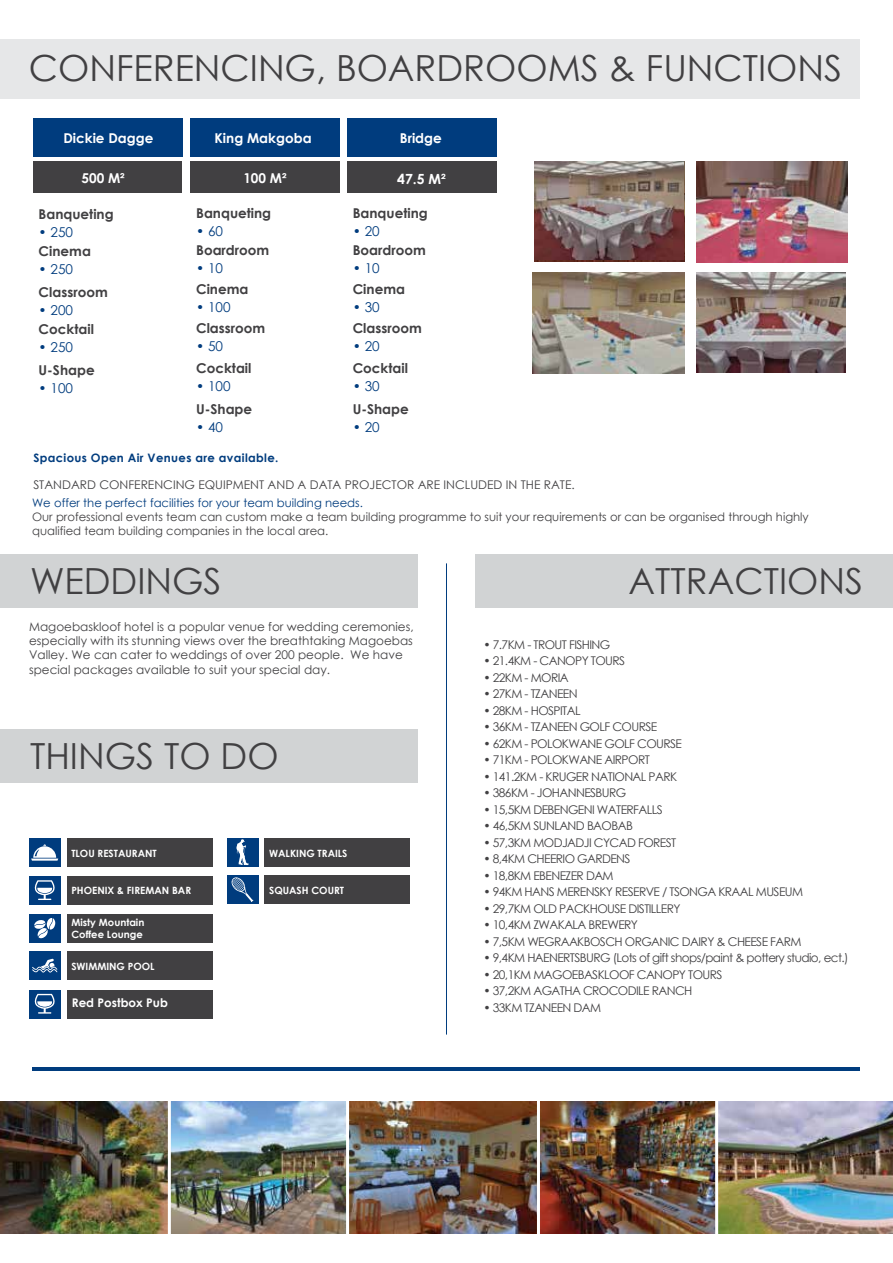
<style>
.page{position:relative;width:893px;height:1263px;background:#fff}
.page>*{position:absolute;margin:0;border:0;box-sizing:border-box;transform-origin:0 0}
.t1{font:36px "Century Gothic";color:#414042}
.t2{font:700 13.95px "Century Gothic";color:#fff}
.t3{font:700 13.5px "Century Gothic";color:#414042}
.t4{font:13.5px "Century Gothic";color:#003c7e}
.t5{font:700 13.5px "Century Gothic";color:#fff}
.t6{font:12px "Century Gothic";letter-spacing:-.05em;color:#414042}
.t7{font:12px/14.4px "Century Gothic";color:#414042}
.t8{font:700 12px "Century Gothic";color:#fff}
.t9{font:11.7px/14px "Century Gothic";color:#414042}
.t10{font:11.7px "Century Gothic";color:#003c7e}
.t11{font:700 11.7px "Century Gothic";letter-spacing:.03em;color:#003c7e}
.t12{font:700 10.05px/12px "Century Gothic";color:#fff}
</style>
<div class="page">
<img style="left:0;top:1102px;width:168px;height:131px">
<img style="left:171px;top:1102px;width:175px;height:131px">
<img style="left:349px;top:1102px;width:188px;height:131px">
<img style="left:540px;top:1102px;width:175px;height:131px">
<img style="left:718px;top:1102px;width:175px;height:131px">
<hr style="left:33px;top:1067px;width:827px;height:3px;background:#003c7e">
<div style="left:33px;top:162px;width:148px;height:31px;background:#414042"></div>
<div style="left:33px;top:118px;width:149px;height:39px;background:#003c7e"></div>
<div style="left:347px;top:162px;width:149px;height:31px;background:#414042"></div>
<div style="left:347px;top:118px;width:149px;height:39px;background:#003c7e"></div>
<div style="left:190px;top:162px;width:150px;height:31px;background:#414042"></div>
<div style="left:190px;top:118px;width:150px;height:39px;background:#003c7e"></div>
<div style="left:0;top:39px;width:860px;height:60px;background:#e6e7e8"></div>
<div style="left:475px;top:555px;width:418px;height:53px;background:#d1d3d4"></div>
<div style="left:0;top:555px;width:418px;height:53px;background:#d1d3d4"></div>
<hr style="left:446px;top:563px;width:1px;height:471px;background:#003c7e">
<div style="left:0;top:729px;width:418px;height:54px;background:#d1d3d4"></div>
<div style="left:67px;top:838px;width:145px;height:29px;background:#414042"></div>
<div style="left:67px;top:876px;width:145px;height:28px;background:#414042"></div>
<div style="left:67px;top:914px;width:145px;height:28px;background:#414042"></div>
<div style="left:67px;top:951px;width:145px;height:29px;background:#414042"></div>
<div style="left:29px;top:838px;width:32px;height:29px;background:#003c7e"></div>
<div style="left:29px;top:876px;width:32px;height:28px;background:#003c7e"></div>
<div style="left:29px;top:914px;width:32px;height:28px;background:#003c7e"></div>
<div style="left:29px;top:951px;width:32px;height:29px;background:#003c7e"></div>
<svg style="left:32px;top:959px;width:25px;height:13px"></svg>
<svg style="left:31px;top:844px;width:27px;height:17px"></svg>
<svg style="left:34px;top:880px;width:21px;height:20px"></svg>
<svg style="left:34px;top:918px;width:21px;height:20px"></svg>
<div style="left:265px;top:838px;width:145px;height:28px;background:#414042"></div>
<div style="left:265px;top:875px;width:145px;height:29px;background:#414042"></div>
<div style="left:227px;top:838px;width:31px;height:28px;background:#003c7e"></div>
<div style="left:227px;top:875px;width:31px;height:29px;background:#003c7e"></div>
<svg style="left:232px;top:877px;width:21px;height:25px"></svg>
<svg style="left:236px;top:839px;width:13px;height:26px"></svg>
<img style="left:534px;top:162px;width:150px;height:100px">
<img style="left:696px;top:273px;width:150px;height:100px">
<div style="left:67px;top:990px;width:145px;height:28px;background:#414042"></div>
<div style="left:29px;top:990px;width:32px;height:28px;background:#003c7e"></div>
<img style="left:534px;top:162px;width:149px;height:97px">
<img style="left:533px;top:272px;width:152px;height:102px">
<img style="left:696px;top:162px;width:152px;height:101px">
<svg style="left:34px;top:994px;width:21px;height:19px"></svg>
<h1 class="t1" style="left:29px;top:43px;width:815px">CONFERENCING, BOARDROOMS &amp; FUNCTIONS</h1>
<p class="t5" style="left:63px;top:128px;width:92px">Dickie Dagge</p>
<p class="t5" style="left:82px;top:168px;width:45px">500 M²</p>
<p class="t5" style="left:215px;top:128px;width:99px">King Makgoba</p>
<p class="t5" style="left:243px;top:168px;width:45px">100 M²</p>
<p class="t5" style="left:400px;top:128px;width:44px">Bridge</p>
<p class="t2" style="left:397px;top:168px;width:50px">47.5 M²</p>
<p class="t3" style="left:39px;top:204px;width:77px">Banqueting</p>
<p class="t4" style="left:39px;top:223px;width:36px">• 250</p>
<p class="t3" style="left:39px;top:240px;width:54px">Cinema</p>
<p class="t4" style="left:39px;top:259px;width:36px">• 250</p>
<p class="t3" style="left:196px;top:203px;width:77px">Banqueting</p>
<p class="t4" style="left:196px;top:222px;width:28px">• 60</p>
<p class="t3" style="left:196px;top:240px;width:75px">Boardroom</p>
<p class="t4" style="left:196px;top:259px;width:28px">• 10</p>
<p class="t3" style="left:353px;top:203px;width:77px">Banqueting</p>
<p class="t4" style="left:353px;top:222px;width:28px">• 20</p>
<p class="t3" style="left:353px;top:240px;width:75px">Boardroom</p>
<p class="t4" style="left:353px;top:259px;width:28px">• 10</p>
<p class="t3" style="left:39px;top:281px;width:71px">Classroom</p>
<p class="t4" style="left:39px;top:300px;width:36px">• 200</p>
<p class="t3" style="left:196px;top:279px;width:54px">Cinema</p>
<p class="t4" style="left:196px;top:298px;width:36px">• 100</p>
<p class="t3" style="left:353px;top:279px;width:54px">Cinema</p>
<p class="t4" style="left:353px;top:298px;width:28px">• 30</p>
<p class="t3" style="left:39px;top:319px;width:57px">Cocktail</p>
<p class="t4" style="left:39px;top:338px;width:36px">• 250</p>
<p class="t3" style="left:196px;top:318px;width:71px">Classroom</p>
<p class="t4" style="left:196px;top:337px;width:28px">• 50</p>
<p class="t3" style="left:353px;top:318px;width:71px">Classroom</p>
<p class="t4" style="left:353px;top:337px;width:28px">• 20</p>
<p class="t3" style="left:39px;top:360px;width:58px">U-Shape</p>
<p class="t4" style="left:39px;top:379px;width:36px">• 100</p>
<p class="t3" style="left:196px;top:358px;width:57px">Cocktail</p>
<p class="t4" style="left:196px;top:377px;width:36px">• 100</p>
<p class="t3" style="left:353px;top:358px;width:57px">Cocktail</p>
<p class="t4" style="left:353px;top:377px;width:28px">• 30</p>
<p class="t3" style="left:196px;top:398px;width:58px">U-Shape</p>
<p class="t4" style="left:196px;top:417px;width:28px">• 40</p>
<p class="t3" style="left:353px;top:398px;width:58px">U-Shape</p>
<p class="t4" style="left:353px;top:417px;width:28px">• 20</p>
<p class="t11" style="left:33px;top:448px;width:247px">Spacious Open Air Venues are available.</p>
<p class="t7" style="left:33px;top:477px;width:543px">STANDARD CONFERENCING EQUIPMENT AND A DATA PROJECTOR ARE INCLUDED IN THE RATE.</p>
<p class="t10" style="left:32px;top:495px;width:332px">We offer the perfect facilities for your team building needs.</p>
<p class="t9" style="left:32px;top:510px;width:778px">Our professional events team can custom make a team building programme to suit your requirements or can be organised through highly qualified team building companies in the local area.</p>
<h1 class="t1" style="left:30px;top:556px;width:193px">WEDDINGS</h1>
<h1 class="t1" style="left:629px;top:556px;width:236px">ATTRACTIONS</h1>
<p class="t7" style="left:29px;top:619px;width:386px">Magoebaskloof hotel is a popular venue for wedding ceremonies, especially with its stunning views over the breathtaking Magoebas Valley. We can cater to weddings of over 200 people. We have special packages available to suit your special day.</p>
<h1 class="t1" style="left:30px;top:730px;width:250px">THINGS TO DO</h1>
<p class="t12" style="left:71px;top:847px;width:87px">TLOU RESTAURANT</p>
<p class="t12" style="left:71px;top:883px;width:121px">PHOENIX &amp; FIREMAN BAR</p>
<p class="t12" style="left:71px;top:915px;width:74px">Misty Mountain<br>Coffee Lounge</p>
<p class="t12" style="left:71px;top:960px;width:85px">SWIMMING POOL</p>
<p class="t8" style="left:72px;top:993px;width:98px">Red Postbox Pub</p>
<p class="t12" style="left:269px;top:847px;width:80px">WALKING TRAILS</p>
<p class="t12" style="left:269px;top:884px;width:76px">SQUASH COURT</p>
<p class="t6" style="left:483px;top:636px;width:128px">• 7.7KM - TROUT FISHING</p>
<p class="t6" style="left:483px;top:653px;width:143px">• 21.4KM - CANOPY TOURS</p>
<p class="t6" style="left:483px;top:669px;width:87px">• 22KM - MORIA</p>
<p class="t6" style="left:483px;top:686px;width:96px">• 27KM - TZANEEN</p>
<p class="t6" style="left:483px;top:702px;width:99px">• 28KM - HOSPITAL</p>
<p class="t6" style="left:483px;top:719px;width:175px">• 36KM - TZANEEN GOLF COURSE</p>
<p class="t6" style="left:483px;top:735px;width:200px">• 62KM - POLOKWANE GOLF COURSE</p>
<p class="t6" style="left:483px;top:752px;width:168px">• 71KM - POLOKWANE AIRPORT</p>
<p class="t6" style="left:483px;top:768px;width:195px">• 141.2KM - KRUGER NATIONAL PARK</p>
<p class="t6" style="left:483px;top:785px;width:144px">• 386KM - JOHANNESBURG</p>
<p class="t6" style="left:483px;top:801px;width:181px">• 15,5KM DEBENGENI WATERFALLS</p>
<p class="t6" style="left:483px;top:818px;width:151px">• 46,5KM SUNLAND BAOBAB</p>
<p class="t6" style="left:483px;top:834px;width:194px">• 57,3KM MODJADJI CYCAD FOREST</p>
<p class="t6" style="left:483px;top:851px;width:149px">• 8,4KM CHEERIO GARDENS</p>
<p class="t6" style="left:483px;top:867px;width:132px">• 18,8KM EBENEZER DAM</p>
<p class="t6" style="left:483px;top:884px;width:321px">• 94KM HANS MERENSKY RESERVE / TSONGA KRAAL MUSEUM</p>
<p class="t6" style="left:483px;top:900px;width:199px">• 29,7KM OLD PACKHOUSE DISTILLERY</p>
<p class="t6" style="left:483px;top:917px;width:156px">• 10,4KM ZWAKALA BREWERY</p>
<p class="t6" style="left:483px;top:933px;width:320px">• 7,5KM WEGRAAKBOSCH ORGANIC DAIRY &amp; CHEESE FARM</p>
<p class="t6" style="left:483px;top:950px;width:367px">• 9,4KM HAENERTSBURG (Lots of gift shops/paint &amp; pottery studio, ect.)</p>
<p class="t6" style="left:483px;top:966px;width:241px">• 20,1KM MAGOEBASKLOOF CANOPY TOURS</p>
<p class="t6" style="left:483px;top:983px;width:210px">• 37,2KM AGATHA CROCODILE RANCH</p>
<p class="t6" style="left:483px;top:999px;width:119px">• 33KM TZANEEN DAM</p>
</div>
